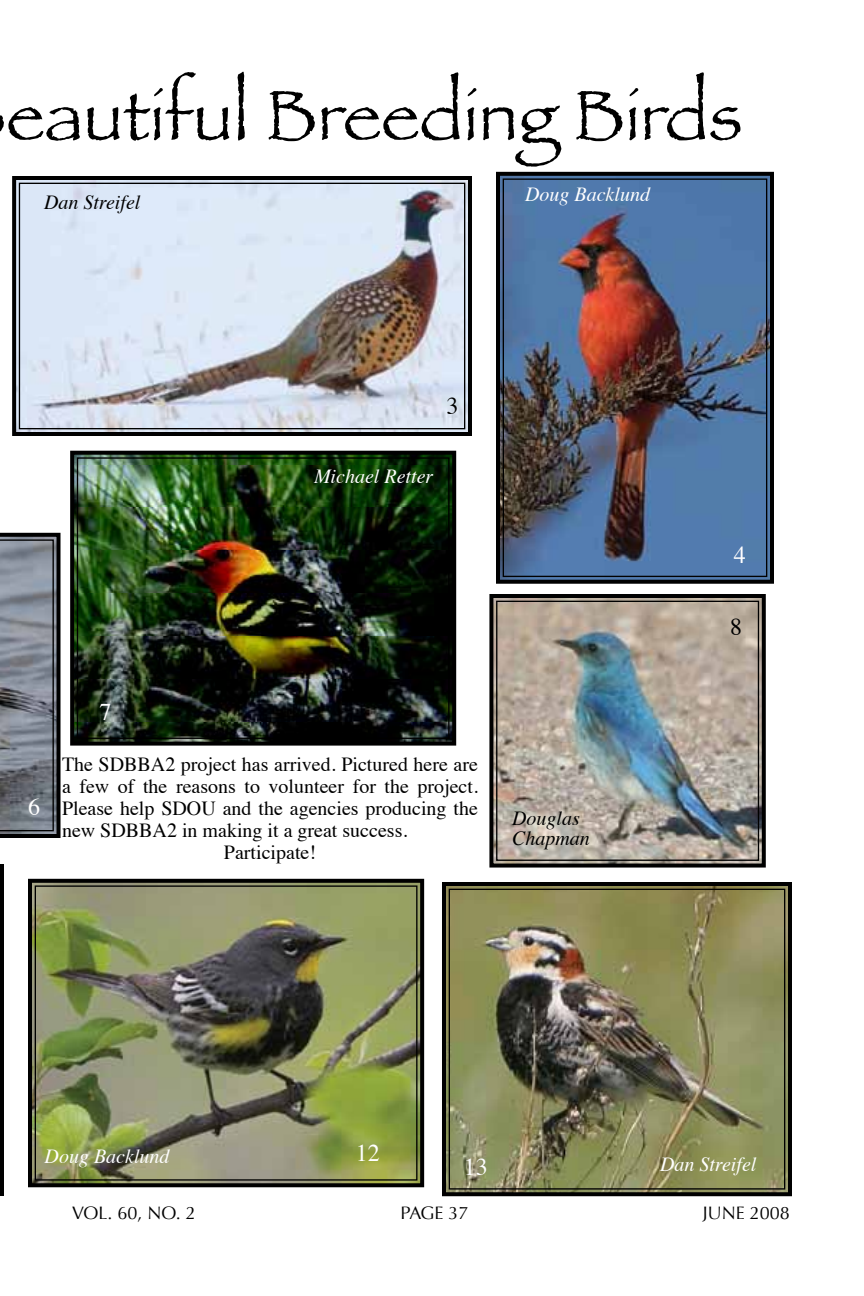
<style>
.page{position:relative;width:864px;height:1296px;background:#fff}
.page>*{position:absolute;margin:0;border:0;box-sizing:border-box;transform-origin:0 0}
.t1{font:72px "Papyrus";color:#000}
.t2{font:24px "Times";color:#fff}
.t3{font:24px "Times";color:#000}
.t4{font:20px "Times";color:#000}
.t5{font:italic 20px "Times";color:#fff}
.t6{font:italic 20px/20px "Times";color:#000}
.t7{font:18px "Optima";color:#000}
</style>
<div class="page">
<img style="left:496px;top:171px;width:278px;height:413px">
<div style="left:503px;top:178px;width:264px;height:399px;border:1px solid #000"></div>
<svg style="left:12px;top:176px;width:460px;height:260px;background:#bdc2cc"></svg>
<div style="left:19px;top:183px;width:446px;height:246px;border:1px solid #000"></div>
<img style="left:70px;top:450px;width:387px;height:296px">
<div style="left:77px;top:457px;width:373px;height:282px;border:1px solid #000"></div>
<img style="left:28px;top:878px;width:397px;height:310px">
<div style="left:35px;top:885px;width:383px;height:296px;border:1px solid #000"></div>
<svg style="left:0;top:532px;width:61px;height:306px;background:#727881"></svg>
<img style="left:442px;top:882px;width:350px;height:315px">
<div style="left:449px;top:889px;width:336px;height:301px;border:1px solid #000"></div>
<img style="left:489px;top:594px;width:277px;height:274px">
<div style="left:496px;top:601px;width:263px;height:260px;border:1px solid #000"></div>
<svg style="left:0;top:864px;width:4px;height:332px"></svg>
<h1 class="t1" style="left:7px;top:72px;width:738px">eautiful Breeding Birds</h1>
<p class="t6" style="left:44px;top:191px;width:98px">Dan Streifel</p>
<p class="t5" style="left:525px;top:177px;width:126px">Doug Backlund</p>
<p class="t3" style="left:447px;top:383px;width:13px">3</p>
<p class="t5" style="left:314px;top:459px;width:121px">Michael Retter</p>
<p class="t2" style="left:28px;top:784px;width:13px">6</p>
<p class="t2" style="left:99px;top:689px;width:13px">7</p>
<p class="t4" style="left:62px;top:746px;width:417px">The SDBBA2 project has arrived. Pictured here are</p>
<p class="t4" style="left:62px;top:768px;width:418px">a few of the reasons to volunteer for the project.</p>
<p class="t4" style="left:62px;top:790px;width:418px">Please help SDOU and the agencies producing the</p>
<p class="t4" style="left:62px;top:812px;width:347px">new SDBBA2 in making it a great success.</p>
<p class="t4" style="left:224px;top:834px;width:94px">Participate!</p>
<p class="t6" style="left:512px;top:807px;width:79px">Douglas<br>Chapman</p>
<p class="t2" style="left:734px;top:532px;width:13px">4</p>
<p class="t3" style="left:730px;top:604px;width:13px">8</p>
<p class="t5" style="left:45px;top:1139px;width:126px">Doug Backlund</p>
<p class="t2" style="left:356px;top:1130px;width:25px">12</p>
<p class="t2" style="left:464px;top:1144px;width:25px">13</p>
<p class="t5" style="left:660px;top:1147px;width:98px">Dan Streifel</p>
<p class="t7" style="left:72px;top:1202px;width:125px">VO L. 60, NO. 2</p>
<p class="t7" style="left:400px;top:1202px;width:12px">PAGE</p>
<p class="t7" style="left:449px;top:1202px;width:22px">37</p>
<p class="t7" style="left:703px;top:1202px;width:89px">JUNE 2008</p>
</div>
